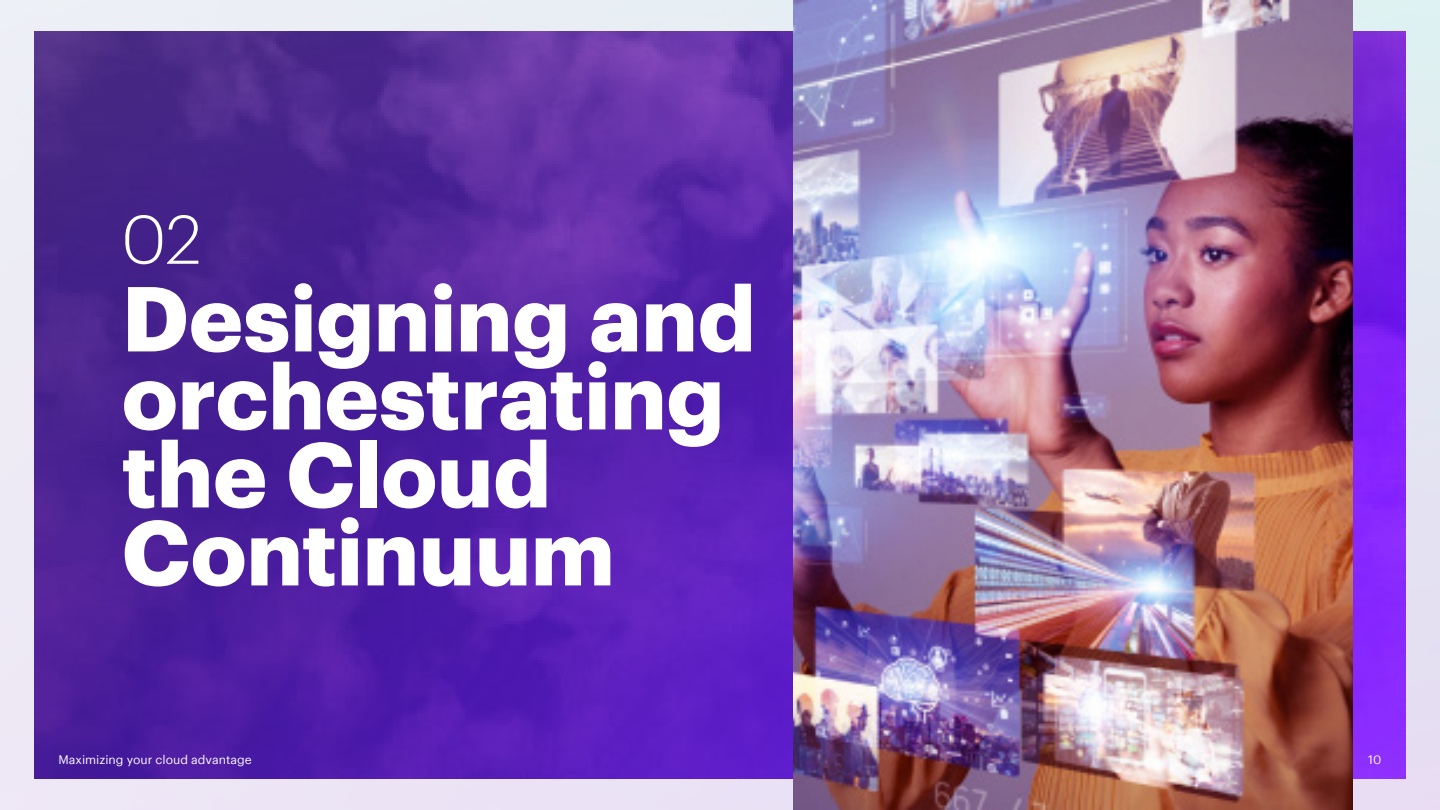
<style>
.page{position:relative;width:1440px;height:810px;background:#fff}
.page>*{position:absolute;margin:0;border:0;box-sizing:border-box;transform-origin:0 0}
._60pt__G_Bold__white{font:700 90px/78px "Graphik";letter-spacing:-.01em;color:#fff}
._45pt__G_Light__whit{font:300 67.5px "Graphik";color:#fff}
.t1{font:12px "Graphik";color:#fff}
</style>
<div class="page">
<img style="left:0;top:0;width:1440px;height:810px">
<img style="left:34px;top:32px;width:1372px;height:746px">
<img style="left:794px;top:0;width:559px;height:810px">
<p class="_45pt__G_Light__whit" style="left:122px;top:190px;width:82px">02</p>
<p class="_60pt__G_Bold__white" style="left:122px;top:272px;width:636px">Designing and orchestrating the Cloud<br>Continuum</p>
<p class="t1" style="left:58px;top:750px;width:195px">Maximizing your cloud advantage</p>
<p class="t1" style="left:1368px;top:750px;width:15px">10</p>
</div>
